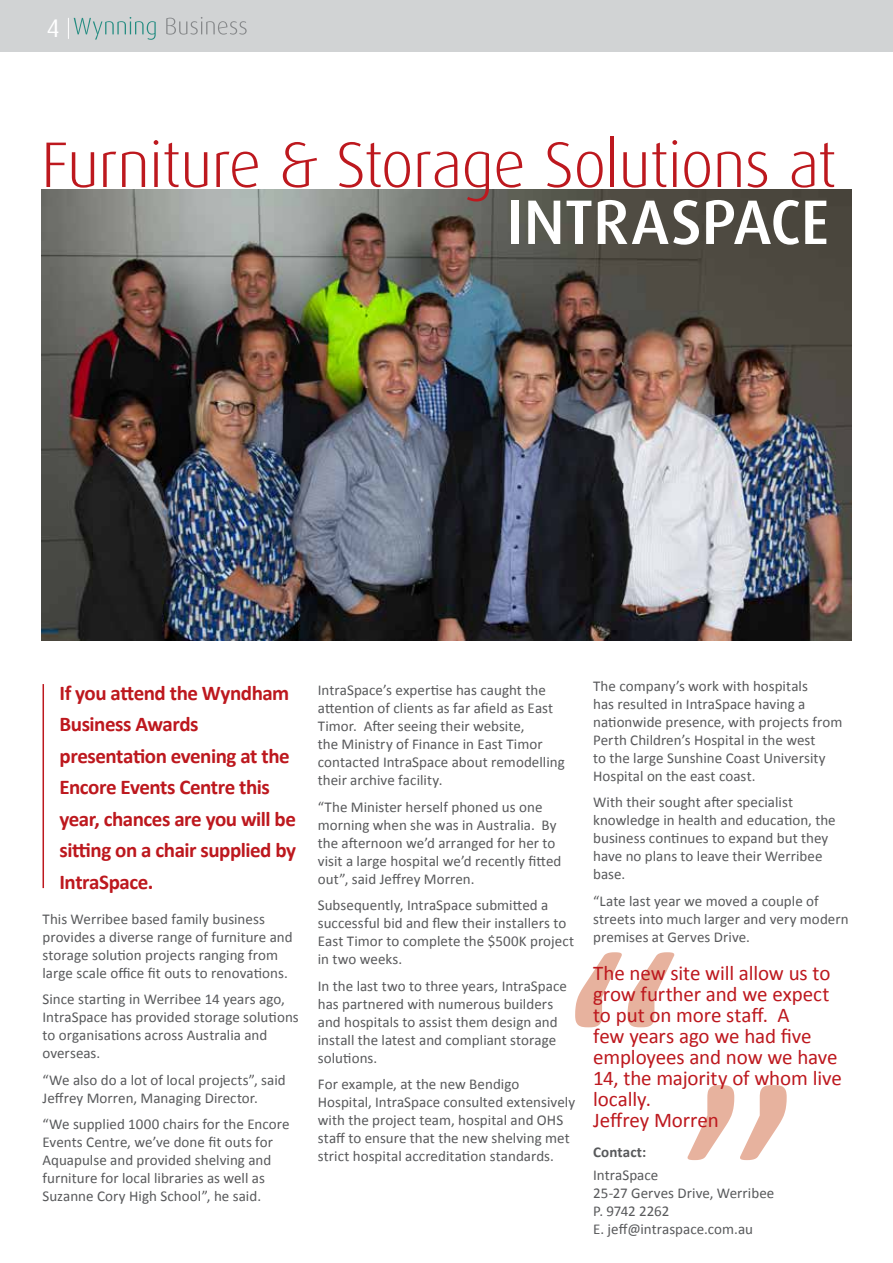
<style>
.page{position:relative;width:893px;height:1263px;background:#fff}
.page>*{position:absolute;margin:0;border:0;box-sizing:border-box;transform-origin:0 0}
.t1{font:300 64.5px "Dax OT";letter-spacing:-.015em;color:#bd181e}
.t2{font:500 63px "Dax OT";color:#fff}
.t3{font:25.5px "Dax OT";color:#fff}
.t4{font:21px/21px "Calibri";letter-spacing:-.005em;color:#bd181e}
.t5{font:700 21px/31.5px "Calibri";letter-spacing:-.025em;color:#bd181e}
.t6{font:15px/18px "Calibri";letter-spacing:.005em;color:#58595b}
.t7{font:700 15px "Calibri";letter-spacing:.01em;color:#58595b}
</style>
<div class="page">
<div style="left:0;top:0;width:893px;height:51px;background:#d1d3d4"></div>
<svg style="left:166px;top:17px;width:81px;height:18px"></svg>
<svg style="left:68px;top:17px;width:88px;height:23px"></svg>
<img style="left:41px;top:189px;width:811px;height:451px">
<hr style="left:43px;top:684px;width:1px;height:204px;background:#bd181e">
<svg style="left:687px;top:1085px;width:100px;height:75px"></svg>
<svg style="left:575px;top:952px;width:99px;height:75px"></svg>
<h3 class="t3" style="left:47px;top:12px;width:14px">4</h3>
<h1 class="t1" style="left:41px;top:124px;width:797px">Furniture &amp; Storage Solutions at</h1>
<h2 class="t2" style="left:506px;top:182px;width:324px">INTRASPACE</h2>
<h3 class="t5" style="left:60px;top:677px;width:238px">If you attend the Wyndham<br>Business Awards presentation evening at the<br>Encore Events Centre this year, chances are you will be sitting on a chair supplied by<br>IntraSpace.</h3>
<p class="t6" style="left:43px;top:910px;width:252px">This Werribee based family business provides a diverse range of furniture and storage solution projects ranging from large scale office fit outs to renovations.</p>
<p class="t6" style="left:43px;top:990px;width:258px">Since starting in Werribee 14 years ago, IntraSpace has provided storage solutions to organisations across Australia and overseas.</p>
<p class="t6" style="left:43px;top:1071px;width:245px">“We also do a lot of local projects”, said<br>Jeffrey Morren, Managing Director.</p>
<p class="t6" style="left:43px;top:1115px;width:249px">“We supplied 1000 chairs for the Encore Events Centre, we’ve done fit outs for Aquapulse and provided shelving and furniture for local libraries as well as Suzanne Cory High School”, he said.</p>
<p class="t6" style="left:318px;top:681px;width:248px">IntraSpace’s expertise has caught the attention of clients as far afield as East Timor. After seeing their website,<br>the Ministry of Finance in East Timor contacted IntraSpace about remodelling their archive facility.</p>
<p class="t6" style="left:318px;top:798px;width:245px">“The Minister herself phoned us one morning when she was in Australia. By the afternoon we’d arranged for her to visit a large hospital we’d recently fitted out”, said Jeffrey Morren.</p>
<p class="t6" style="left:318px;top:896px;width:258px">Subsequently, IntraSpace submitted a successful bid and flew their installers to East Timor to complete the $500K project in two weeks.</p>
<p class="t6" style="left:318px;top:977px;width:251px">In the last two to three years, IntraSpace has partnered with numerous builders and hospitals to assist them design and install the latest and compliant storage solutions.</p>
<p class="t6" style="left:318px;top:1075px;width:259px">For example, at the new Bendigo Hospital, IntraSpace consulted extensively with the project team, hospital and OHS staff to ensure that the new shelving met strict hospital accreditation standards.</p>
<p class="t6" style="left:593px;top:677px;width:251px">The company’s work with hospitals<br>has resulted in IntraSpace having a nationwide presence, with projects from Perth Children’s Hospital in the west<br>to the large Sunshine Coast University Hospital on the east coast.</p>
<p class="t6" style="left:593px;top:793px;width:244px">With their sought after specialist knowledge in health and education, the business continues to expand but they have no plans to leave their Werribee base.</p>
<p class="t6" style="left:593px;top:892px;width:257px">“Late last year we moved a couple of streets into much larger and very modern premises at Gerves Drive.</p>
<h3 class="t4" style="left:593px;top:962px;width:250px">The new site will allow us to grow further and we expect to put on more staff. A<br>few years ago we had five employees and now we have<br>14, the majority of whom live locally.<br>Jeffrey Morren</h3>
<p class="t7" style="left:593px;top:1143px;width:55px">Contact:</p>
<p class="t6" style="left:593px;top:1166px;width:183px">IntraSpace<br>25-27 Gerves Drive, Werribee<br>P. 9742 2262<br>E. jeff@intraspace.com.au</p>
</div>
